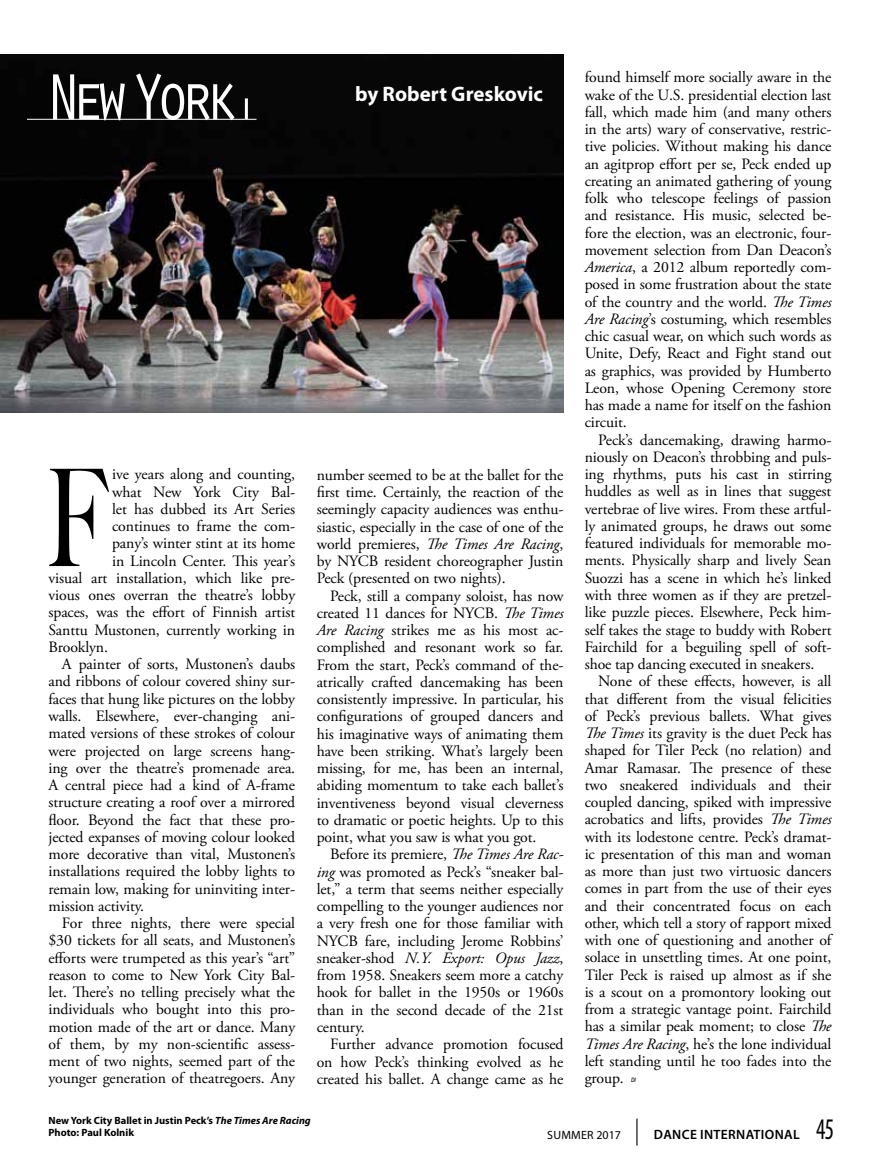
<style>
.page{position:relative;width:891px;height:1165px;background:#fff}
.page>*{position:absolute;margin:0;border:0;box-sizing:border-box;transform-origin:0 0}
.t1{font:500 135px "Big Caslon";color:#000;scale:.7 1}
.t2{font:67.5px "Orator Std";letter-spacing:-.2em;color:#fff;scale:.9 1}
.t3{font:condensed 30px "Myriad Pro";color:#000;scale:.8 1}
.t4{font:700 21px "Myriad Pro";color:#fff}
.t5{font:15.75px/17.2px "Adobe Garamond Pro";letter-spacing:-.005em;color:#000;text-align:justify}
.t6{font:600 13.5px "Myriad Pro";color:#000}
.t7{font:12px "Myriad Pro";letter-spacing:.02em;color:#000}
.t8{font:700 10.5px/12px "Myriad Pro";color:#000}
.t9{font:italic 6px "Trebuchet MS";color:#000;scale:.96 1}
.s1{font-style:italic}
</style>
<div class="page">
<hr style="left:636px;top:1118px;width:2px;height:27px;background:#000">
<img style="left:0;top:54px;width:563px;height:358px">
<hr style="left:27px;top:119px;width:229px;height:1px;background:#fff">
<hr style="left:245px;top:98px;width:3px;height:21px;background:#fff">
<h2 class="t2" style="left:45px;top:49px;width:217px">New York</h2>
<p class="t5" style="left:112px;top:466px;width:185px">ive years along and counting,</p>
<p class="t5" style="left:112px;top:483px;width:185px">what New York City Bal-</p>
<p class="t5" style="left:112px;top:501px;width:185px">let has dubbed its Art Series</p>
<p class="t5" style="left:112px;top:518px;width:185px">continues to frame the com-</p>
<p class="t5" style="left:112px;top:535px;width:185px">pany’s winter stint at its home</p>
<p class="t5" style="left:112px;top:552px;width:185px">in Lincoln Center. This year’s</p>
<p class="t5" style="left:48px;top:569px;width:248px">visual art installation, which like pre-</p>
<p class="t5" style="left:48px;top:587px;width:248px">vious ones overran the theatre’s lobby</p>
<p class="t5" style="left:48px;top:604px;width:248px">spaces, was the effort of Finnish artist</p>
<p class="t5" style="left:48px;top:621px;width:248px">Santtu Mustonen, currently working in</p>
<p class="t5" style="left:48px;top:638px;width:61px">Brooklyn.</p>
<p class="t5" style="left:62px;top:656px;width:235px">A painter of sorts, Mustonen’s daubs</p>
<p class="t5" style="left:48px;top:673px;width:248px">and ribbons of colour covered shiny sur-</p>
<p class="t5" style="left:48px;top:690px;width:248px">faces that hung like pictures on the lobby</p>
<p class="t5" style="left:48px;top:707px;width:248px">walls. Elsewhere, ever-changing ani-</p>
<p class="t5" style="left:48px;top:725px;width:248px">mated versions of these strokes of colour</p>
<p class="t5" style="left:48px;top:742px;width:248px">were projected on large screens hang-</p>
<p class="t5" style="left:48px;top:759px;width:248px">ing over the theatre’s promenade area.</p>
<p class="t5" style="left:48px;top:776px;width:248px">A central piece had a kind of A-frame</p>
<p class="t5" style="left:48px;top:794px;width:248px">structure creating a roof over a mirrored</p>
<p class="t5" style="left:48px;top:811px;width:248px">floor. Beyond the fact that these pro-</p>
<p class="t5" style="left:48px;top:828px;width:248px">jected expanses of moving colour looked</p>
<p class="t5" style="left:48px;top:845px;width:248px">more decorative than vital, Mustonen’s</p>
<p class="t5" style="left:48px;top:863px;width:248px">installations required the lobby lights to</p>
<p class="t5" style="left:48px;top:880px;width:248px">remain low, making for uninviting inter-</p>
<p class="t5" style="left:48px;top:897px;width:97px">mission activity.</p>
<p class="t5" style="left:62px;top:914px;width:235px">For three nights, there were special</p>
<p class="t5" style="left:48px;top:932px;width:248px">$30 tickets for all seats, and Mustonen’s</p>
<p class="t5" style="left:48px;top:949px;width:248px">efforts were trumpeted as this year’s “art”</p>
<p class="t5" style="left:48px;top:966px;width:248px">reason to come to New York City Bal-</p>
<p class="t5" style="left:48px;top:983px;width:248px">let. There’s no telling precisely what the</p>
<p class="t5" style="left:48px;top:1001px;width:248px">individuals who bought into this pro-</p>
<p class="t5" style="left:48px;top:1018px;width:248px">motion made of the art or dance. Many</p>
<p class="t5" style="left:48px;top:1035px;width:248px">of them, by my non-scientific assess-</p>
<p class="t5" style="left:48px;top:1052px;width:248px">ment of two nights, seemed part of the</p>
<p class="t5" style="left:48px;top:1070px;width:248px">younger generation of theatregoers. Any</p>
<h1 class="t1" style="left:45px;top:407px;width:90px">F</h1>
<h3 class="t4" style="left:355px;top:80px;width:190px">by Robert Greskovic</h3>
<p class="t5" style="left:317px;top:466px;width:248px">number seemed to be at the ballet for the first time. Certainly, the reaction of the seemingly capacity audiences was enthu&shy;siastic, especially in the case of one of the world premieres, <span class="s1">The Times Are Racing</span>, by NYCB resident choreographer Justin Peck (presented on two nights).</p>
<p class="t5" style="left:317px;top:587px;width:248px;text-indent:13px">Peck, still a company soloist, has now created 11 dances for NYCB. <span class="s1">The Times Are Racing</span> strikes me as his most ac&shy;complished and resonant work so far.<br>From the start, Peck’s command of the&shy;atrically crafted dancemaking has been consistently impressive. In particular, his configurations of grouped dancers and his imaginative ways of animating them have been striking. What’s largely been missing, for me, has been an internal, abiding momentum to take each ballet’s inventiveness beyond visual cleverness to dramatic or poetic heights. Up to this point, what you saw is what you got.</p>
<p class="t5" style="left:317px;top:846px;width:248px;text-indent:14px">Before its premiere, <span class="s1">The Times Are Rac&shy;ing</span> was promoted as Peck’s “sneaker bal&shy;let,” a term that seems neither especially compelling to the younger audiences nor a very fresh one for those familiar with NYCB fare, including Jerome Robbins’ sneaker-shod <span class="s1">N.Y. Export: Opus Jazz</span>, from 1958. Sneakers seem more a catchy hook for ballet in the 1950s or 1960s than in the second decade of the 21st century.</p>
<p class="t5" style="left:317px;top:1036px;width:248px;text-indent:13px">Further advance promotion focused on how Peck’s thinking evolved as he created his ballet. A change came as he</p>
<p class="t5" style="left:585px;top:69px;width:248px">found himself more socially aware in the wake of the U.S. presidential election last fall, which made him (and many others in the arts) wary of conservative, restric&shy;tive policies. Without making his dance an agitprop effort per se, Peck ended up creating an animated gathering of young folk who telescope feelings of passion and resistance. His music, selected be&shy;fore the election, was an electronic, four&shy;movement selection from Dan Deacon’s <span class="s1">America</span>, a 2012 album reportedly com&shy;posed in some frustration about the state of the country and the world. <span class="s1">The Times Are Racing</span>’s costuming, which resembles chic casual wear, on which such words as Unite, Defy, React and Fight stand out as graphics, was provided by Humberto Leon, whose Opening Ceremony store has made a name for itself on the fashion circuit.</p>
<p class="t5" style="left:585px;top:431px;width:248px;text-indent:13px">Peck’s dancemaking, drawing harmo&shy;niously on Deacon’s throbbing and puls&shy;ing rhythms, puts his cast in stirring huddles as well as in lines that suggest vertebrae of live wires. From these artful&shy;ly animated groups, he draws out some featured individuals for memorable mo&shy;ments. Physically sharp and lively Sean Suozzi has a scene in which he’s linked with three women as if they are pretzel&shy;like puzzle pieces. Elsewhere, Peck him&shy;self takes the stage to buddy with Robert Fairchild for a beguiling spell of soft&shy;shoe tap dancing executed in sneakers.</p>
<p class="t5" style="left:585px;top:673px;width:248px;text-indent:13px">None of these effects, however, is all that different from the visual felicities of Peck’s previous ballets. What gives <span class="s1">The Times</span> its gravity is the duet Peck has shaped for Tiler Peck (no relation) and Amar Ramasar. The presence of these two sneakered individuals and their coupled dancing, spiked with impressive acrobatics and lifts, provides <span class="s1">The Times </span>with its lodestone centre. Peck’s dramat&shy;ic presentation of this man and woman as more than just two virtuosic dancers comes in part from the use of their eyes and their concentrated focus on each other, which tell a story of rapport mixed with one of questioning and another of solace in unsettling times. At one point, Tiler Peck is raised up almost as if she is a scout on a promontory looking out from a strategic vantage point. Fairchild has a similar peak moment; to close <span class="s1">The Times Are Racing</span>, he’s the lone individual left standing until he too fades into the group.</p>
<p class="t9" style="left:631px;top:1076px;width:7px">di</p>
<p class="t8" style="left:48px;top:1113px;width:264px">New York City Ballet in Justin Peck’s <span class="s1">The Times Are Racing<br></span>Photo: Paul Kolnik</p>
<p class="t7" style="left:547px;top:1127px;width:75px">SUMMER 2017</p>
<p class="t6" style="left:654px;top:1125px;width:19px">DANCE</p>
<p class="t6" style="left:700px;top:1125px;width:13px">INTERNATIONAL</p>
<h3 class="t3" style="left:816px;top:1111px;width:24px">45</h3>
</div>
